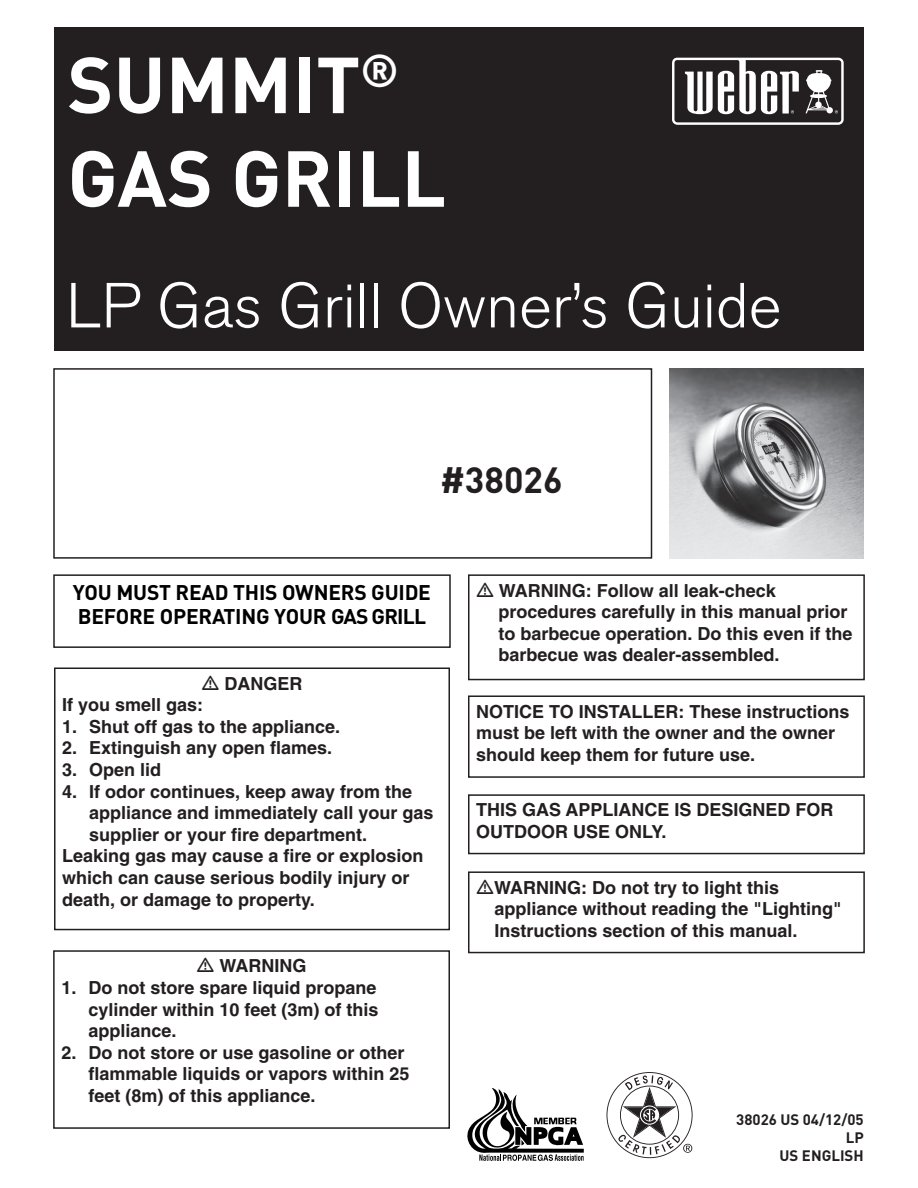
<style>
.page{position:relative;width:918px;height:1188px;background:#fff}
.page>*{position:absolute;margin:0;border:0;box-sizing:border-box;transform-origin:0 0}
.t1{font:78px/93.6px "DI Nkerned";color:#fff}
.t2{font:300 63px "Akzidenz Grotesk BQ";color:#fff}
.t3{font:36px "DI Nkerned";color:#231f20}
.t4{font:21px/24px "DI Nkerned";letter-spacing:-.01em;color:#000}
.t5{font:700 18px/21.6px "Helvetica";color:#231f20}
.t6{font:15px/18px "DI Nkerned";color:#231f20;text-align:right}
.s1{color:#fff}
</style>
<div class="page">
<svg style="left:53px;top:574px;width:812px;height:555px"></svg>
<div style="left:53px;top:574px;width:398px;height:74px;border:2px solid #231f20"></div>
<svg style="left:464px;top:1088px;width:121px;height:73px"></svg>
<div style="left:54px;top:27px;width:810px;height:324px;background:#231f20"></div>
<div style="left:53px;top:368px;width:599px;height:191px;border:2px solid #231f20"></div>
<svg style="left:669px;top:55px;width:178px;height:73px"></svg>
<svg style="left:672px;top:58px;width:172px;height:67px"></svg>
<img style="left:669px;top:368px;width:195px;height:191px">
<svg style="left:607px;top:1072px;width:86px;height:86px"></svg>
<svg style="left:202px;top:675px;width:17px;height:15px"></svg>
<svg style="left:197px;top:958px;width:17px;height:14px"></svg>
<svg style="left:477px;top:582px;width:17px;height:15px"></svg>
<svg style="left:477px;top:879px;width:17px;height:15px"></svg>
<h1 class="t1" style="left:68px;top:47px;width:380px">SUMMIT<sup>®<br></sup>GAS GRILL</h1>
<h2 class="t2" style="left:66px;top:282px;width:717px">LP Gas Grill Owner’s Guide</h2>
<h3 class="t3" style="left:440px;top:467px;width:124px"><span class="s1">#</span>38026</h3>
<p class="t4" style="left:73px;top:583px;width:360px">YOU MUST READ THIS OWNERS GUIDE<br>BEFORE OPERATING YOUR GAS GRILL</p>
<p class="t5" style="left:225px;top:674px;width:79px">DANGER</p>
<p class="t5" style="left:62px;top:696px;width:143px">If you smell gas:</p>
<p class="t5" style="left:62px;top:717px;width:280px">1. Shut off gas to the appliance.</p>
<p class="t5" style="left:62px;top:739px;width:272px">2. Extinguish any open flames.</p>
<p class="t5" style="left:62px;top:761px;width:101px">3. Open lid</p>
<p class="t5" style="left:62px;top:782px;width:352px">4. If odor continues, keep away from the</p>
<p class="t5" style="left:89px;top:804px;width:346px">appliance and immediately call your gas</p>
<p class="t5" style="left:89px;top:825px;width:280px">supplier or your fire department.</p>
<p class="t5" style="left:62px;top:847px;width:363px">Leaking gas may cause a fire or explosion</p>
<p class="t5" style="left:62px;top:869px;width:349px">which can cause serious bodily injury or</p>
<p class="t5" style="left:62px;top:890px;width:254px">death, or damage to property.</p>
<p class="t5" style="left:220px;top:957px;width:88px">WARNING</p>
<p class="t5" style="left:88px;top:979px;width:292px;text-align:justify;text-indent:-27px">1. Do not store spare liquid propane cylinder within 10 feet (3m) of this appliance.</p>
<p class="t5" style="left:88px;top:1043px;width:323px;text-indent:-27px">2. Do not store or use gasoline or other flammable liquids or vapors within 25 feet (8m) of this appliance.</p>
<p class="t5" style="left:499px;top:581px;width:356px">WARNING: Follow all leak-check procedures carefully in this manual prior to barbecue operation. Do this even if the barbecue was dealer-assembled.</p>
<p class="t5" style="left:476px;top:702px;width:375px">NOTICE TO INSTALLER: These instructions must be left with the owner and the owner should keep them for future use.</p>
<p class="t5" style="left:476px;top:801px;width:359px">THIS GAS APPLIANCE IS DESIGNED FOR<br>OUTDOOR USE ONLY.</p>
<p class="t5" style="left:494px;top:878px;width:349px">WARNING: Do not try to light this appliance without reading the "Lighting"<br>Instructions section of this manual.</p>
<p class="t6" style="left:736px;top:1112px;width:129px">38026 US 04/12/05<br>LP<br>US ENGLISH</p>
</div>
